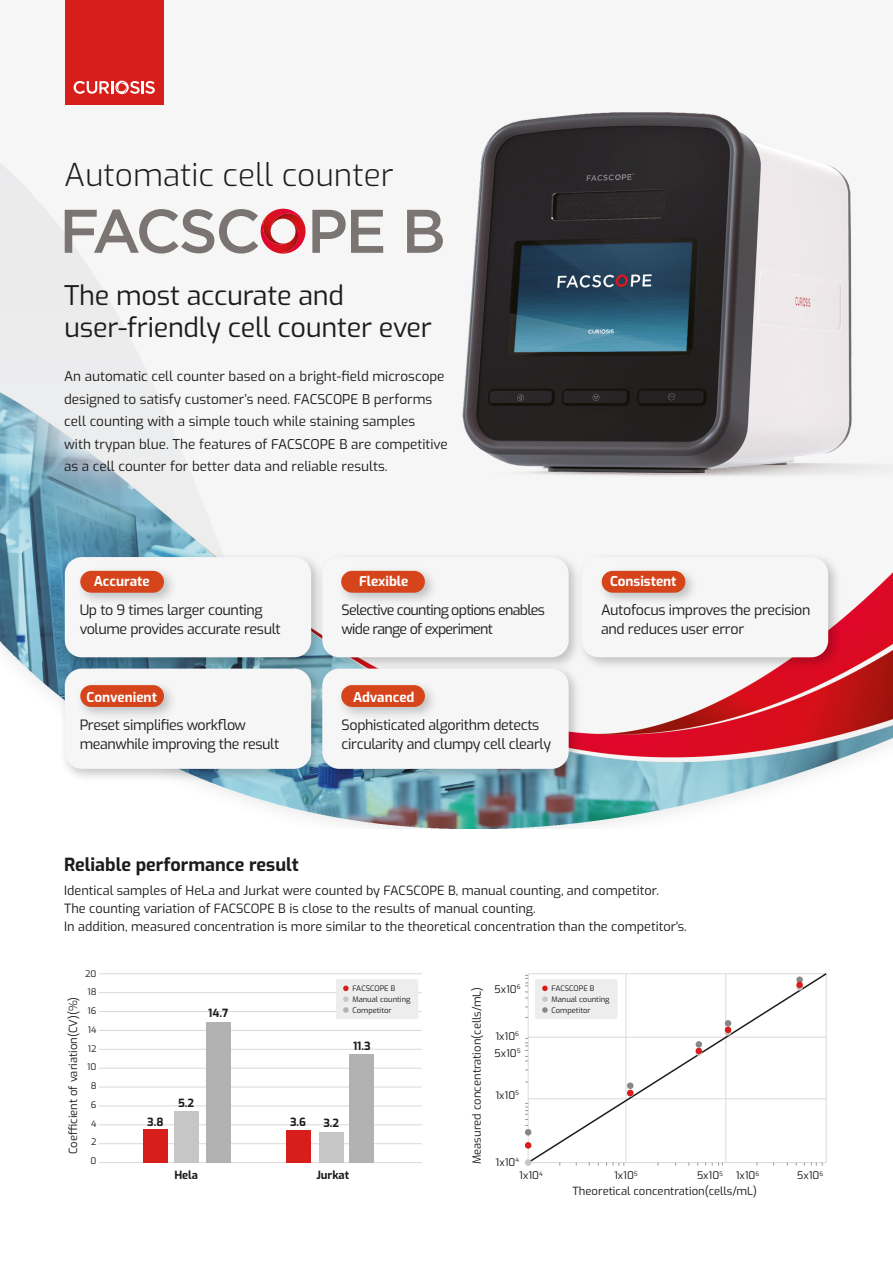
<style>
.page{position:relative;width:893px;height:1263px;background:#fff}
.page>*{position:absolute;margin:0;border:0;box-sizing:border-box;transform-origin:0 0}
.t1{font:300 31.5px "Exo";color:#1c1c1b}
.t2{font:27px/32.4px "Exo";letter-spacing:-.01em;color:#1c1c1b}
.t3{font:700 18px "Exo";color:#1c1c1b}
.t4{font:14.25px/19.5px "Exo";letter-spacing:-.025em;color:#1c1c1b}
.t5{font:14.25px/19.5px "Exo";letter-spacing:-.05em;color:#1c1c1b}
.t6{font:13.5px/22.5px "Exo";color:#1c1c1b}
.t7{font:700 13.5px "Exo";color:#fff}
.t8{font:12.75px/18px "Exo";color:#1c1c1b}
.t9{font:11.25px "Exo";color:#1c1c1b}
.t10{font:700 11.25px "Exo";color:#1c1c1b}
.t11{font:10.5px "Exo";color:#1c1c1b}
.t12{font:9px/18.8px "Exo";color:#1c1c1b;text-align:right}
.t13{font:7.65px/10.8px "Exo";color:#1c1c1b}
</style>
<div class="page">
<img style="left:0;top:112px;width:893px;height:716px">
<div style="left:65px;top:0;width:99px;height:105px;background:#d81e1a"></div>
<svg style="left:74px;top:81px;width:81px;height:13px"></svg>
<svg style="left:312px;top:210px;width:71px;height:43px"></svg>
<svg style="left:65px;top:209px;width:241px;height:45px"></svg>
<svg style="left:407px;top:210px;width:36px;height:43px"></svg>
<hr style="left:99px;top:1162px;width:323px;height:1px;background:#dadada">
<hr style="left:99px;top:1143px;width:323px;height:1px;background:#dadada">
<hr style="left:99px;top:1124px;width:323px;height:1px;background:#dadada">
<hr style="left:99px;top:1106px;width:323px;height:1px;background:#dadada">
<hr style="left:99px;top:1087px;width:323px;height:1px;background:#dadada">
<hr style="left:99px;top:1068px;width:323px;height:1px;background:#dadada">
<hr style="left:99px;top:1049px;width:323px;height:1px;background:#dadada">
<hr style="left:99px;top:1030px;width:323px;height:1px;background:#dadada">
<hr style="left:99px;top:1011px;width:323px;height:1px;background:#dadada">
<hr style="left:99px;top:992px;width:323px;height:1px;background:#dadada">
<hr style="left:99px;top:973px;width:323px;height:1px;background:#dadada">
<div style="left:143px;top:1129px;width:24px;height:33px;background:#d81e1a"></div>
<div style="left:174px;top:1110px;width:25px;height:52px;background:#c6c6c6"></div>
<div style="left:286px;top:1130px;width:24px;height:32px;background:#d81e1a"></div>
<div style="left:319px;top:1132px;width:24px;height:30px;background:#c6c6c6"></div>
<div style="left:349px;top:1054px;width:25px;height:108px;background:#b2b2b2"></div>
<div style="left:206px;top:1022px;width:25px;height:140px;background:#b2b2b2"></div>
<svg style="left:526px;top:973px;width:301px;height:192px"></svg>
<svg style="left:525px;top:1038px;width:3px;height:24px"></svg>
<svg style="left:525px;top:975px;width:3px;height:24px"></svg>
<svg style="left:613px;top:1162px;width:12px;height:4px"></svg>
<svg style="left:712px;top:1162px;width:11px;height:4px"></svg>
<svg style="left:811px;top:1162px;width:12px;height:4px"></svg>
<div style="left:525px;top:1159px;width:6px;height:7px;background:#c6c6c6;border-radius:50%"></div>
<svg style="left:525px;top:1142px;width:6px;height:6px"></svg>
<svg style="left:525px;top:1103px;width:6px;height:32px"></svg>
<svg style="left:627px;top:1090px;width:6px;height:6px"></svg>
<div style="left:627px;top:1082px;width:6px;height:7px;background:#878787;border-radius:50%"></div>
<svg style="left:696px;top:1048px;width:6px;height:6px"></svg>
<div style="left:696px;top:1041px;width:6px;height:7px;background:#878787;border-radius:50%"></div>
<svg style="left:725px;top:1020px;width:6px;height:15px"></svg>
<svg style="left:796px;top:984px;width:7px;height:6px"></svg>
<div style="left:796px;top:976px;width:7px;height:7px;background:#878787;border-radius:50%"></div>
<div style="left:796px;top:981px;width:7px;height:7px;background:#d81e1a;border-radius:50%"></div>
<div style="left:336px;top:979px;width:82px;height:40px;background:#ededed;border-radius:2px"></div>
<svg style="left:343px;top:985px;width:6px;height:28px"></svg>
<div style="left:535px;top:979px;width:82px;height:40px;background:#ededed;border-radius:2px"></div>
<svg style="left:542px;top:985px;width:6px;height:28px"></svg>
<img style="left:56px;top:548px;width:258px;height:112px">
<div style="left:65px;top:557px;width:246px;height:100px;background:#f6f6f6;border-radius:17px"></div>
<img style="left:80px;top:570px;width:92px;height:31px">
<div style="left:80px;top:571px;width:84px;height:22px;background:#d6441b;border-radius:11px"></div>
<img style="left:56px;top:660px;width:258px;height:126px">
<div style="left:65px;top:669px;width:246px;height:100px;background:#f6f6f6;border-radius:17px"></div>
<img style="left:314px;top:548px;width:259px;height:112px">
<div style="left:322px;top:557px;width:247px;height:100px;background:#f6f6f6;border-radius:17px"></div>
<img style="left:314px;top:660px;width:272px;height:126px">
<div style="left:322px;top:669px;width:247px;height:100px;background:#f6f6f6;border-radius:17px"></div>
<img style="left:573px;top:548px;width:272px;height:126px">
<div style="left:582px;top:557px;width:246px;height:100px;background:#f6f6f6;border-radius:17px"></div>
<img style="left:80px;top:685px;width:92px;height:31px">
<div style="left:80px;top:685px;width:84px;height:22px;background:#d6441b;border-radius:11px"></div>
<img style="left:341px;top:685px;width:92px;height:31px">
<div style="left:341px;top:685px;width:84px;height:22px;background:#d6441b;border-radius:11px"></div>
<img style="left:341px;top:570px;width:92px;height:31px">
<div style="left:341px;top:571px;width:84px;height:22px;background:#d6441b;border-radius:11px"></div>
<img style="left:601px;top:570px;width:92px;height:31px">
<div style="left:602px;top:571px;width:83px;height:22px;background:#d6441b;border-radius:11px"></div>
<h1 class="t1" style="left:64px;top:152px;width:331px">Automatic cell counter</h1>
<h2 class="t2" style="left:64px;top:277px;width:369px">The most accurate and user-friendly cell counter ever</h2>
<p class="t6" style="left:64px;top:364px;width:385px">An automatic cell counter based on a bright-field microscope designed to satisfy customer’s need. FACSCOPE B performs cell counting with a simple touch while staining samples<br>with trypan blue. The features of FACSCOPE B are competitive as a cell counter for better data and reliable results.</p>
<p class="t7" style="left:94px;top:572px;width:57px">Accurate</p>
<p class="t7" style="left:359px;top:572px;width:51px">Flexible</p>
<p class="t4" style="left:80px;top:599px;width:203px">Up to 9 times larger counting volume provides accurate result</p>
<p class="t5" style="left:342px;top:599px;width:205px">Selective counting options enables wide range of experiment</p>
<p class="t7" style="left:87px;top:687px;width:72px">Convenient</p>
<p class="t7" style="left:353px;top:687px;width:63px">Advanced</p>
<p class="t4" style="left:80px;top:714px;width:201px">Preset simplifies workflow meanwhile improving the result</p>
<p class="t4" style="left:342px;top:714px;width:211px">Sophisticated algorithm detects circularity and clumpy cell clearly</p>
<h3 class="t3" style="left:64px;top:851px;width:236px">Reliable performance result</h3>
<p class="t7" style="left:610px;top:572px;width:68px">Consistent</p>
<p class="t4" style="left:601px;top:599px;width:211px">Autofocus improves the precision and reduces user error</p>
<p class="t8" style="left:64px;top:880px;width:624px">Identical samples of HeLa and Jurkat were counted by FACSCOPE B, manual counting, and competitor.<br>The counting variation of FACSCOPE B is close to the results of manual counting.<br>In addition, measured concentration is more similar to the theoretical concentration than the competitor's.</p>
<p class="t12" style="left:85px;top:963px;width:13px">20<br>18<br>16<br>14<br>12<br>10<br>8<br>6<br>4<br>2<br>0</p>
<p class="t11" style="left:494px;top:981px;width:28px">5x10<sup>6</sup></p>
<p class="t13" style="left:352px;top:982px;width:60px">FACSCOPE B<br>Manual counting<br>Competitor</p>
<p class="t13" style="left:551px;top:982px;width:60px">FACSCOPE B<br>Manual counting<br>Competitor</p>
<p class="t9" style="left:65px;top:1154px;width:159px;rotate:-90deg">Coefficient of variation(CV)(%)</p>
<p class="t9" style="left:469px;top:1164px;width:179px;rotate:-90deg">Measured concentration(cells/mL)</p>
<p class="t10" style="left:208px;top:1005px;width:22px">14.7</p>
<p class="t11" style="left:495px;top:1028px;width:25px">1x10<sup>6</sup></p>
<p class="t10" style="left:353px;top:1038px;width:19px">11.3</p>
<p class="t11" style="left:494px;top:1045px;width:28px">5x10<sup>5</sup></p>
<p class="t11" style="left:495px;top:1087px;width:25px">1x10<sup>5</sup></p>
<p class="t10" style="left:178px;top:1095px;width:18px">5.2</p>
<p class="t10" style="left:147px;top:1113px;width:18px">3.8</p>
<p class="t10" style="left:290px;top:1113px;width:17px">3.6</p>
<p class="t10" style="left:323px;top:1115px;width:17px">3.2</p>
<p class="t11" style="left:496px;top:1154px;width:25px">1x10<sup>4</sup></p>
<p class="t10" style="left:174px;top:1167px;width:25px">Hela</p>
<p class="t10" style="left:316px;top:1167px;width:34px">Jurkat</p>
<p class="t11" style="left:519px;top:1167px;width:25px">1x10<sup>4</sup></p>
<p class="t11" style="left:614px;top:1167px;width:25px">1x10<sup>5</sup></p>
<p class="t11" style="left:736px;top:1167px;width:25px">1x10<sup>6</sup></p>
<p class="t11" style="left:697px;top:1167px;width:28px">5x10<sup>5</sup></p>
<p class="t11" style="left:797px;top:1167px;width:28px">5x10<sup>6</sup></p>
<p class="t9" style="left:572px;top:1182px;width:186px">Theoretical concentration(cells/mL)</p>
</div>
